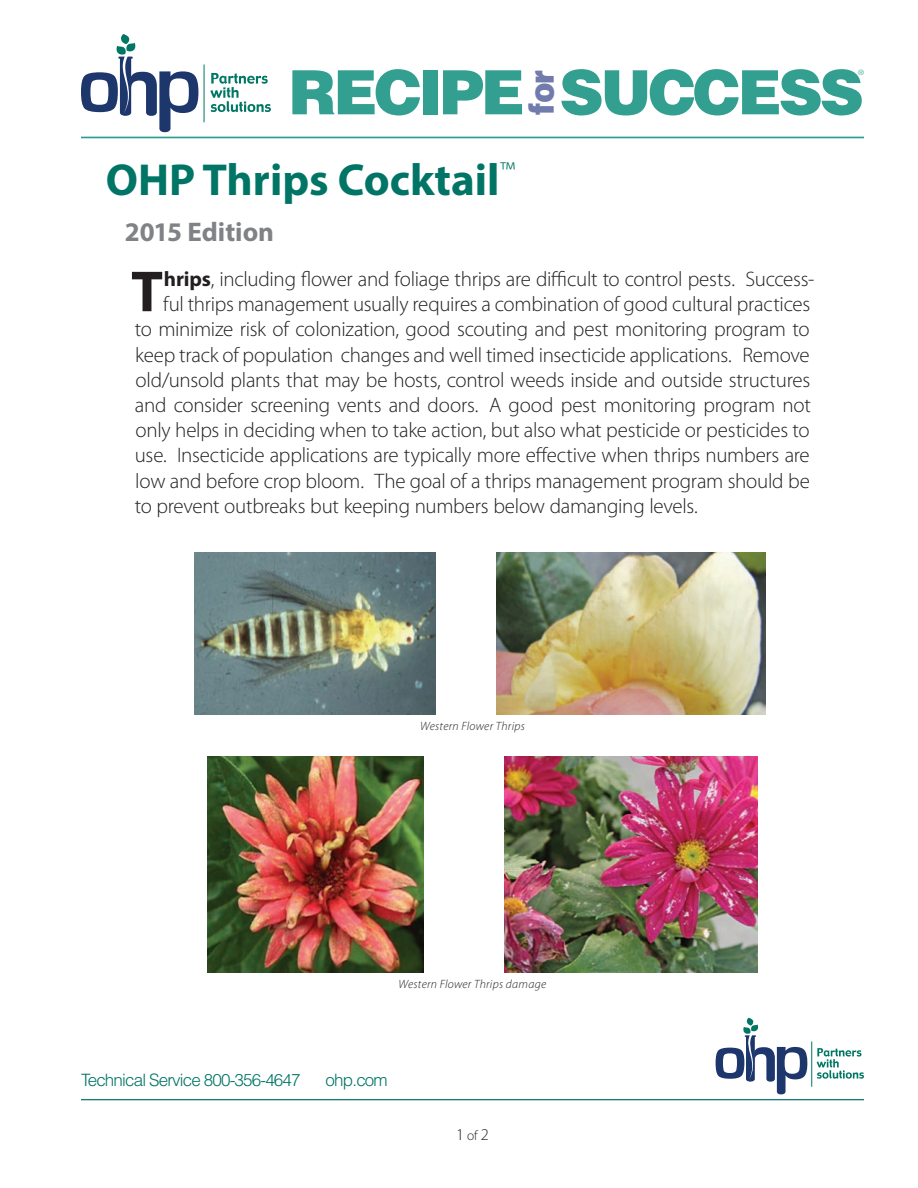
<style>
.page{position:relative;width:918px;height:1188px;background:#fff}
.page>*{position:absolute;margin:0;border:0;box-sizing:border-box;transform-origin:0 0}
.t1{font:900 61.2px "Helvetica";letter-spacing:-.05em;color:#339f91}
.Body_Text{font:700 58.35px "Myriad Pro";color:#231f20}
.t2{font:700 45px "Myriad Pro";color:#007566}
.t3{font:900 34.35px "Helvetica";color:#717bac;scale:.9 1}
.Subhead{font:700 27px "Myriad Pro";color:#808285}
.Body_Text-2{font:300 21px "Myriad Pro";letter-spacing:-.01em;color:#231f20}
.t4{font:300 17.1px "Helvetica";letter-spacing:-.05em;color:#007566}
.t5{font:300 16.5px "Myriad Pro";color:#231f20}
.t6{font:italic 300 12px "Myriad Pro";letter-spacing:.025em;color:#231f20}
.t7{font:300 7.35px "Helvetica";color:#2b9e91}
.s1{font-weight:700}
.s2{font-size:13.5px}
</style>
<div class="page">
<img style="left:194px;top:553px;width:242px;height:162px">
<img style="left:497px;top:553px;width:268px;height:162px">
<img style="left:207px;top:757px;width:216px;height:216px">
<img style="left:505px;top:757px;width:252px;height:216px">
<svg style="left:817px;top:1048px;width:47px;height:31px"></svg>
<hr style="left:811px;top:1042px;width:1px;height:45px;background:#007764">
<svg style="left:716px;top:1017px;width:91px;height:77px"></svg>
<hr style="left:81px;top:1099px;width:783px;height:1px;background:#007566">
<svg style="left:210px;top:73px;width:61px;height:39px"></svg>
<hr style="left:204px;top:65px;width:1px;height:57px;background:#007764">
<svg style="left:81px;top:34px;width:118px;height:98px"></svg>
<hr style="left:81px;top:137px;width:783px;height:1px;background:#2b9e91">
<p class="t1" style="left:289px;top:52px;width:577px">RECIPE SUCCESS</p>
<p class="t7" style="left:858px;top:68px;width:7px">®</p>
<p class="t3" style="left:519px;top:115px;width:51px;rotate:-90deg">for</p>
<p class="t2" style="left:106px;top:150px;width:411px">OHP Thrips Cocktail<sup>™</sup></p>
<p class="Subhead" style="left:125px;top:214px;width:151px">2015 Edition</p>
<p class="Body_Text" style="left:131px;top:254px;width:33px">T</p>
<p class="Body_Text-2" style="left:164px;top:266px;width:652px"><span class="s1">hrips</span>, including flower and foliage thrips are difficult to control pests. Success-</p>
<p class="Body_Text-2" style="left:163px;top:292px;width:649px">ful thrips management usually requires a combination of good cultural practices</p>
<p class="Body_Text-2" style="left:135px;top:317px;width:676px">to minimize risk of colonization, good scouting and pest monitoring program to</p>
<p class="Body_Text-2" style="left:135px;top:342px;width:676px">keep track of population changes and well timed insecticide applications. Remove</p>
<p class="Body_Text-2" style="left:135px;top:367px;width:676px">old/unsold plants that may be hosts, control weeds inside and outside structures</p>
<p class="Body_Text-2" style="left:135px;top:392px;width:678px">and consider screening vents and doors. A good pest monitoring program not</p>
<p class="Body_Text-2" style="left:135px;top:418px;width:676px">only helps in deciding when to take action, but also what pesticide or pesticides to</p>
<p class="Body_Text-2" style="left:135px;top:443px;width:676px">use. Insecticide applications are typically more effective when thrips numbers are</p>
<p class="Body_Text-2" style="left:135px;top:468px;width:676px">low and before crop bloom. The goal of a thrips management program should be</p>
<p class="Body_Text-2" style="left:135px;top:493px;width:565px">to prevent outbreaks but keeping numbers below damanging levels.</p>
<p class="t6" style="left:420px;top:718px;width:106px">Western Flower Thrips</p>
<p class="t6" style="left:398px;top:976px;width:149px">Western Flower Thrips damage</p>
<p class="t4" style="left:81px;top:1070px;width:221px">Technical Service 800-356-4647</p>
<p class="t4" style="left:326px;top:1070px;width:64px">ohp.com</p>
<p class="t5" style="left:456px;top:1125px;width:34px">1 <span class="s2">of</span> 2</p>
</div>
